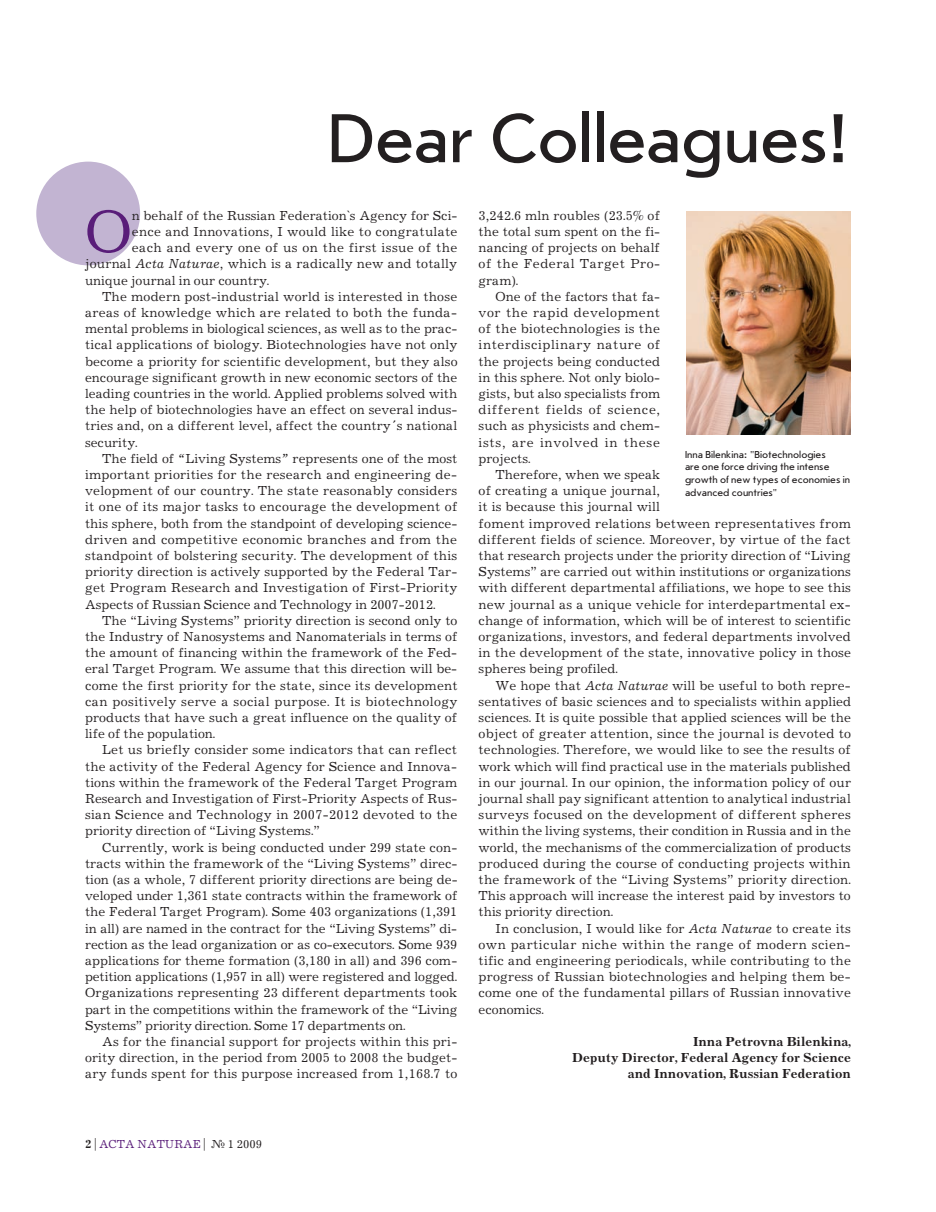
<style>
.page{position:relative;width:936px;height:1212px;background:#fff}
.page>*{position:absolute;margin:0;border:0;box-sizing:border-box;transform-origin:0 0}
.t1{font:72px "Journal Sans C";letter-spacing:-.005em;color:#231f20}
.t2{font:62.1px "Journal C";color:#591d79}
.t3{font:13.5px/16.2px "Journal C";letter-spacing:.005em;color:#231f20;text-align:justify}
.t4{font:700 13.5px/16.2px "Journal C";color:#231f20;text-align:right}
.t5{font:13.5px "Journal C";letter-spacing:.025em;color:#231f20}
.t6{font:13.5px "Journal C";letter-spacing:.03em;color:#231f20}
.t7{font:12px "Journal C";color:#591d79}
.t8{font:10.5px/12.6px "Journal Sans C";color:#231f20}
.s1{font-style:italic}
.s2{font-family:"Newton C Pro"}
.s3{font-weight:700;color:#231f20}
.s4{color:#231f20}
</style>
<div class="page">
<div style="left:36px;top:162px;width:104px;height:103px;background:#c2b4d2;border-radius:50%"></div>
<img style="left:686px;top:212px;width:164px;height:223px">
<h1 class="t1" style="left:328px;top:102px;width:524px">Dear Colleagues!</h1>
<h2 class="t2" style="left:85px;top:199px;width:48px">O</h2>
<p class="t3" style="left:132px;top:208px;width:327px">n behalf of the Russian Federation`s Agency for Sci-</p>
<p class="t3" style="left:132px;top:224px;width:327px">ence and Innovations, I would like to congratulate</p>
<p class="t5" style="left:132px;top:241px;width:327px">each and every one of us on the first issue of the</p>
<p class="t3" style="left:85px;top:256px;width:373px">journal <span class="s1">Acta Naturae</span>, which is a radically new and totally</p>
<p class="t3" style="left:85px;top:272px;width:186px">unique journal in our country.</p>
<p class="t3" style="left:102px;top:289px;width:356px">The modern post-industrial world is interested in those</p>
<p class="t3" style="left:85px;top:305px;width:373px">areas of knowledge which are related to both the funda-</p>
<p class="t3" style="left:85px;top:321px;width:374px">mental problems in biological sciences, as well as to the prac-</p>
<p class="t3" style="left:85px;top:337px;width:374px">tical applications of biology. Biotechnologies have not only</p>
<p class="t3" style="left:85px;top:353px;width:374px">become a priority for scientific development, but they also</p>
<p class="t3" style="left:85px;top:370px;width:374px">encourage significant growth in new economic sectors of the</p>
<p class="t3" style="left:85px;top:386px;width:374px">leading countries in the world. Applied problems solved with</p>
<p class="t3" style="left:85px;top:402px;width:374px">the help of biotechnologies have an effect on several indus-</p>
<p class="t3" style="left:85px;top:418px;width:374px">tries and, on a different level, affect the country<span class="s2">´</span>s national</p>
<p class="t3" style="left:85px;top:434px;width:54px">security.</p>
<p class="t3" style="left:102px;top:451px;width:357px">The field of <span class="s1">“</span>Living Systems<span class="s1">”</span> represents one of the most</p>
<p class="t3" style="left:85px;top:467px;width:373px">important priorities for the research and engineering de-</p>
<p class="t3" style="left:85px;top:483px;width:373px">velopment of our country. The state reasonably considers</p>
<p class="t3" style="left:85px;top:499px;width:374px">it one of its major tasks to encourage the development of</p>
<p class="t3" style="left:85px;top:515px;width:374px">this sphere, both from the standpoint of developing science-</p>
<p class="t5" style="left:85px;top:532px;width:373px">driven and competitive economic branches and from the</p>
<p class="t3" style="left:85px;top:548px;width:373px">standpoint of bolstering security. The development of this</p>
<p class="t3" style="left:85px;top:564px;width:374px">priority direction is actively supported by the Federal Tar-</p>
<p class="t3" style="left:85px;top:580px;width:374px">get Program Research and Investigation of First-Priority</p>
<p class="t3" style="left:85px;top:596px;width:352px">Aspects of Russian Science and Technology in 2007-2012.</p>
<p class="t3" style="left:102px;top:613px;width:357px">The “Living Systems” priority direction is second only to</p>
<p class="t3" style="left:85px;top:629px;width:374px">the Industry of Nanosystems and Nanomaterials in terms of</p>
<p class="t3" style="left:85px;top:645px;width:373px">the amount of financing within the framework of the Fed-</p>
<p class="t3" style="left:85px;top:661px;width:373px">eral Target Program. We assume that this direction will be-</p>
<p class="t3" style="left:85px;top:677px;width:374px">come the first priority for the state, since its development</p>
<p class="t6" style="left:85px;top:694px;width:374px">can positively serve a social purpose. It is biotechnology</p>
<p class="t3" style="left:85px;top:710px;width:373px">products that have such a great influence on the quality of</p>
<p class="t3" style="left:85px;top:726px;width:132px">life of the population.</p>
<p class="t3" style="left:102px;top:742px;width:356px">Let us briefly consider some indicators that can reflect</p>
<p class="t3" style="left:85px;top:758px;width:373px">the activity of the Federal Agency for Science and Innova-</p>
<p class="t3" style="left:85px;top:775px;width:374px">tions within the framework of the Federal Target Program</p>
<p class="t3" style="left:85px;top:791px;width:374px">Research and Investigation of First-Priority Aspects of Rus-</p>
<p class="t3" style="left:85px;top:807px;width:374px">sian Science and Technology in 2007-2012 devoted to the</p>
<p class="t3" style="left:85px;top:823px;width:236px">priority direction of “Living Systems.”</p>
<p class="t3" style="left:102px;top:839px;width:357px">Currently, work is being conducted under 299 state con-</p>
<p class="t3" style="left:85px;top:856px;width:374px">tracts within the framework of the “Living Systems” direc-</p>
<p class="t3" style="left:85px;top:872px;width:374px">tion (as a whole, 7 different priority directions are being de-</p>
<p class="t3" style="left:85px;top:888px;width:374px">veloped under 1,361 state contracts within the framework of</p>
<p class="t3" style="left:85px;top:904px;width:374px">the Federal Target Program). Some 403 organizations (1,391</p>
<p class="t3" style="left:85px;top:920px;width:373px">in all) are named in the contract for the “Living Systems” di-</p>
<p class="t3" style="left:85px;top:937px;width:374px">rection as the lead organization or as co-executors. Some 939</p>
<p class="t3" style="left:85px;top:953px;width:374px">applications for theme formation (3,180 in all) and 396 com-</p>
<p class="t3" style="left:85px;top:969px;width:373px">petition applications (1,957 in all) were registered and logged.</p>
<p class="t3" style="left:85px;top:985px;width:373px">Organizations representing 23 different departments took</p>
<p class="t3" style="left:85px;top:1001px;width:374px">part in the competitions within the framework of the “Living</p>
<p class="t3" style="left:85px;top:1018px;width:322px">Systems” priority direction. Some 17 departments on.</p>
<p class="t3" style="left:102px;top:1034px;width:357px">As for the financial support for projects within this pri-</p>
<p class="t3" style="left:85px;top:1050px;width:374px">ority direction, in the period from 2005 to 2008 the budget-</p>
<p class="t3" style="left:85px;top:1066px;width:374px">ary funds spent for this purpose increased from 1,168.7 to</p>
<p class="t3" style="left:478px;top:208px;width:183px">3,242.6 mln roubles (23.5% of the total sum spent on the fi&shy;nancing of projects on behalf of the Federal Target Pro&shy;gram).</p>
<p class="t3" style="left:478px;top:289px;width:183px;text-indent:17px">One of the factors that fa&shy;vor the rapid development of the biotechnologies is the interdisciplinary nature of the projects being conducted in this sphere. Not only biolo&shy;gists, but also specialists from different fields of science, such as physicists and chem&shy;ists, are involved in these projects.</p>
<p class="t3" style="left:478px;top:467px;width:374px;text-align:left;text-indent:17px">Therefore, when we speak<br>of creating a unique journal,<br>it is because this journal will<br>foment improved relations between representatives from different fields of science. Moreover, by virtue of the fact that research projects under the priority direction of “Living Systems” are carried out within institutions or organizations with different departmental affiliations, we hope to see this new journal as a unique vehicle for interdepartmental ex&shy;change of information, which will be of interest to scientific organizations, investors, and federal departments involved in the development of the state, innovative policy in those spheres being profiled.</p>
<p class="t3" style="left:478px;top:677px;width:374px;text-indent:17px">We hope that <span class="s1">Acta Naturae</span> will be useful to both repre&shy;sentatives of basic sciences and to specialists within applied sciences. It is quite possible that applied sciences will be the object of greater attention, since the journal is devoted to technologies. Therefore, we would like to see the results of work which will find practical use in the materials published in our journal. In our opinion, the information policy of our journal shall pay significant attention to analytical industrial surveys focused on the development of different spheres within the living systems, their condition in Russia and in the world, the mechanisms of the commercialization of products produced during the course of conducting projects within the framework of the “Living Systems” priority direction.<br>This approach will increase the interest paid by investors to this priority direction.</p>
<p class="t3" style="left:478px;top:920px;width:374px;text-indent:17px">In conclusion, I would like for <span class="s1">Acta Naturae</span> to create its own particular niche within the range of modern scien&shy;tific and engineering periodicals, while contributing to the progress of Russian biotechnologies and helping them be&shy;come one of the fundamental pillars of Russian innovative economics.</p>
<p class="t4" style="left:572px;top:1034px;width:280px">Inna Petrovna Bilenkina,<br>Deputy Director, Federal Agency for Science and Innovation, Russian Federation</p>
<p class="t8" style="left:685px;top:448px;width:167px">Inna Bilenkina: "Biotechnologies<br>are one force driving the intense growth of new types of economies in advanced countries"</p>
<p class="t7" style="left:85px;top:1137px;width:179px"><span class="s3">2</span> <span class="s4">|</span> Acta naturae <span class="s4">| № 1 2009</span></p>
</div>
